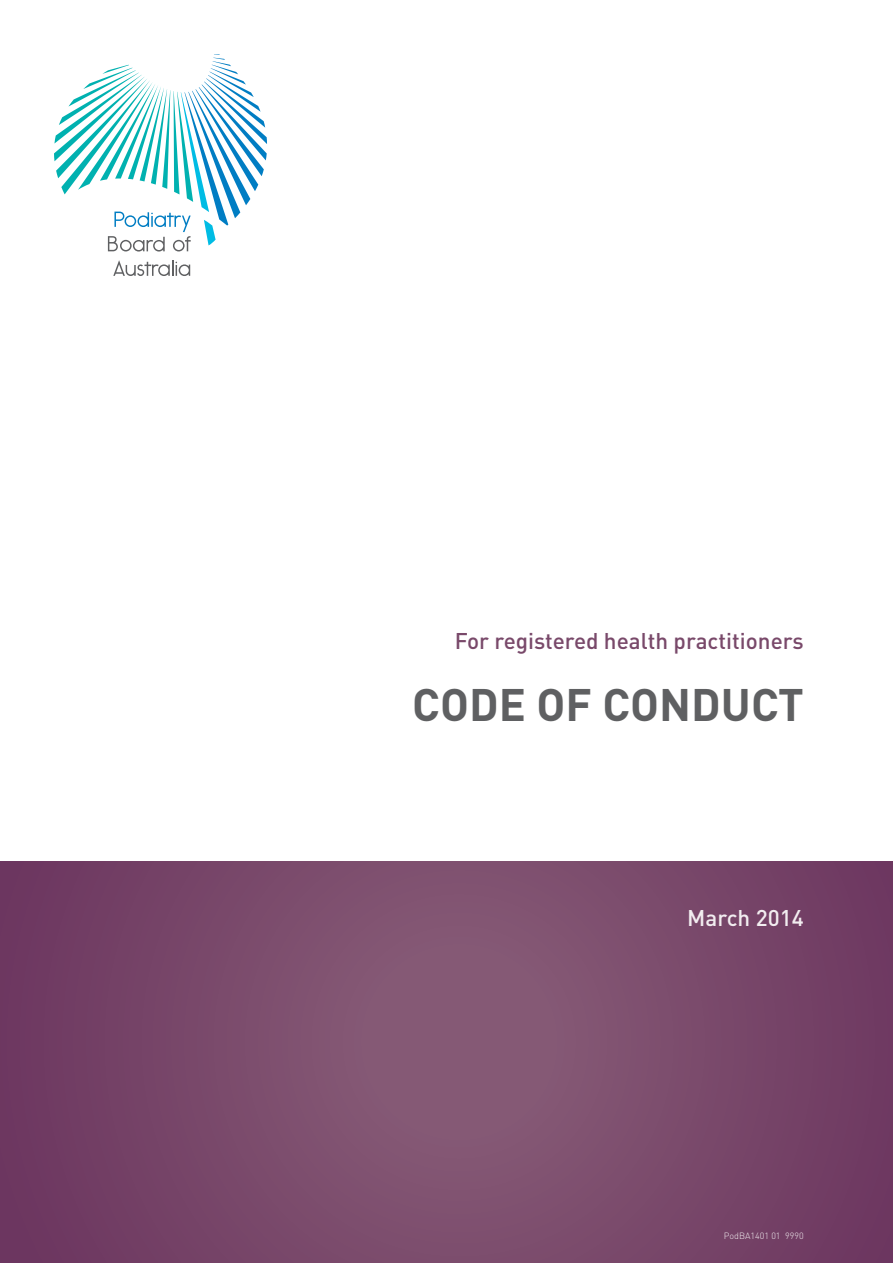
<style>
.page{position:relative;width:893px;height:1263px;background:#fff}
.page>*{position:absolute;margin:0;border:0;box-sizing:border-box;transform-origin:0 0}
.t1{font:700 45px "DIN";color:#5f6062}
.t2{font:500 22.5px "DIN";color:#79496a}
.t3{font:500 22.5px "DIN";color:#f2edf0}
.t4{font:300 9px "DIN";color:#f2edf0}
</style>
<div class="page">
<svg style="left:0;top:861px;width:893px;height:402px;background:#79486a"></svg>
<svg style="left:54px;top:54px;width:213px;height:198px"></svg>
<svg style="left:113px;top:260px;width:77px;height:16px"></svg>
<p class="t2" style="left:455px;top:626px;width:350px">For registered health practitioners</p>
<h1 class="t1" style="left:412px;top:675px;width:393px">CODE OF CONDUCT</h1>
<p class="t3" style="left:687px;top:904px;width:118px">March 2014</p>
<p class="t4" style="left:724px;top:1230px;width:81px">PodBA1401 01 9990</p>
</div>
